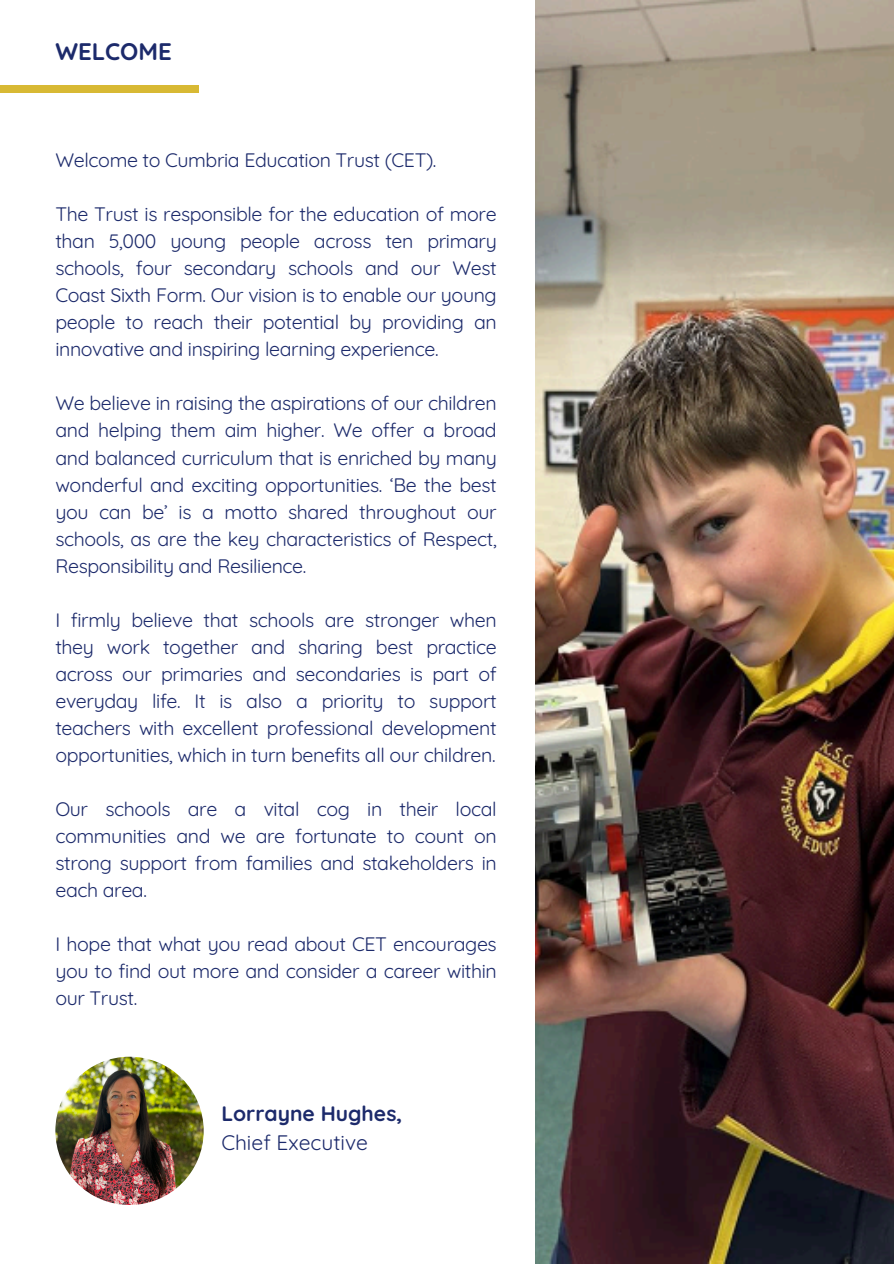
<style>
.page{position:relative;width:894px;height:1264px;background:#fff}
.page>*{position:absolute;margin:0;border:0;box-sizing:border-box;transform-origin:0 0}
.t1{font:700 24px "Quicksand";color:#1c2a6b}
.t2{font:700 21px "Quicksand";color:#1c2a6b}
.t3{font:21px "Quicksand";color:#1c2a6b}
.t4{font:19.5px/27px "Quicksand";letter-spacing:-.02em;color:#1c2a6b;text-align:justify}
</style>
<div class="page">
<img style="left:535px;top:0;width:358px;height:1263px">
<img style="left:55px;top:1056px;width:149px;height:148px;border-radius:50%">
<div style="left:0;top:85px;width:198px;height:8px;background:#d8b934"></div>
<p class="t1" style="left:55px;top:36px;width:118px">WELCOME</p>
<p class="t4" style="left:55px;top:146px;width:382px">Welcome to Cumbria Education Trust (CET).</p>
<p class="t4" style="left:55px;top:200px;width:443px">The Trust is responsible for the education of more than 5,000 young people across ten primary schools, four secondary schools and our West Coast Sixth Form. Our vision is to enable our young people to reach their potential by providing an innovative and inspiring learning experience.</p>
<p class="t4" style="left:55px;top:389px;width:443px">We believe in raising the aspirations of our children and helping them aim higher. We offer a broad and balanced curriculum that is enriched by many wonderful and exciting opportunities. ‘Be the best you can be’ is a motto shared throughout our schools, as are the key characteristics of Respect, Responsibility and Resilience.</p>
<p class="t4" style="left:55px;top:605px;width:443px">I firmly believe that schools are stronger when they work together and sharing best practice across our primaries and secondaries is part of everyday life. It is also a priority to support teachers with excellent professional development opportunities, which in turn benefits all our children.</p>
<p class="t4" style="left:55px;top:794px;width:443px">Our schools are a vital cog in their local communities and we are fortunate to count on strong support from families and stakeholders in each area.</p>
<p class="t4" style="left:55px;top:929px;width:443px">I hope that what you read about CET encourages you to find out more and consider a career within our Trust.</p>
<p class="t2" style="left:221px;top:1099px;width:182px">Lorrayne Hughes,</p>
<p class="t3" style="left:221px;top:1128px;width:148px">Chief Executive</p>
</div>
